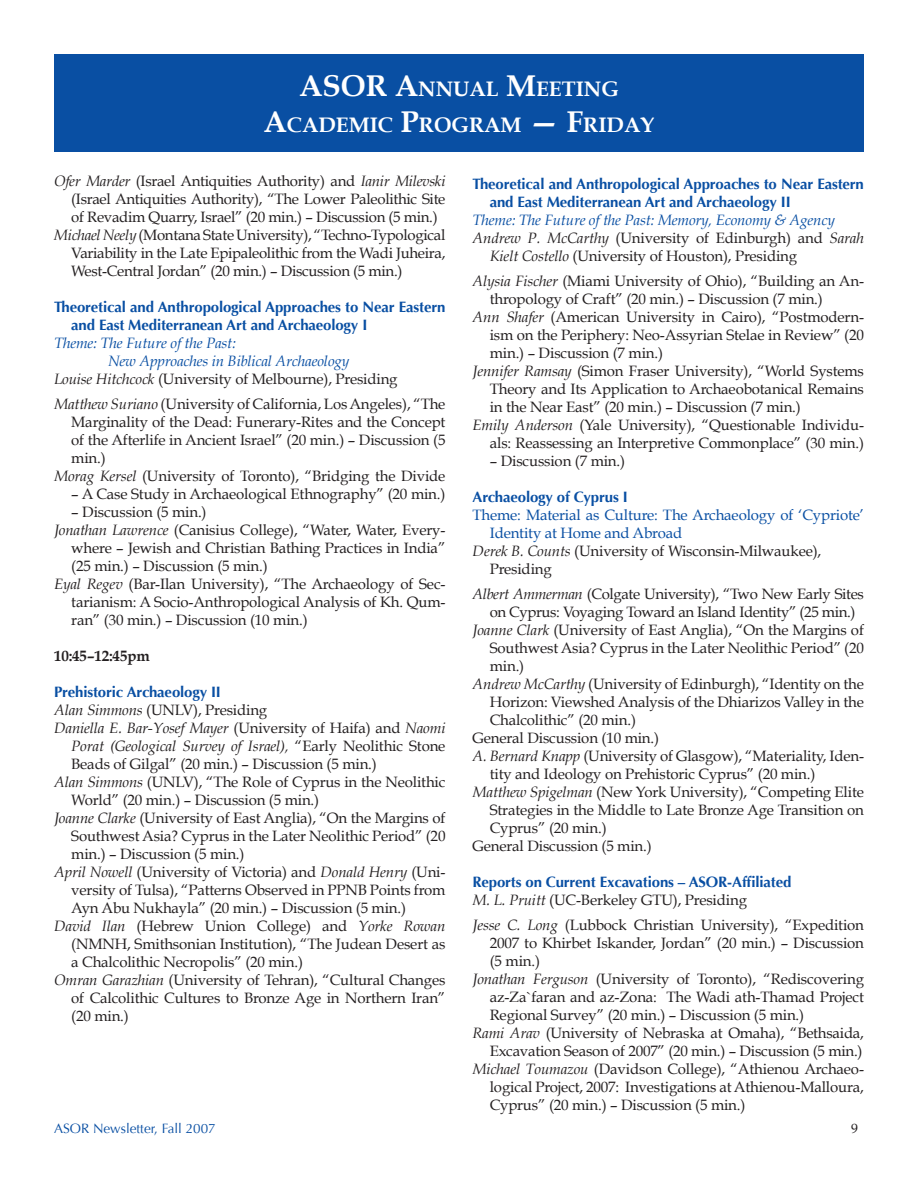
<style>
.page{position:relative;width:918px;height:1188px;background:#fff}
.page>*{position:absolute;margin:0;border:0;box-sizing:border-box;transform-origin:0 0}
.t1{font:700 21px/36px "Book Antiqua";color:#fff;text-align:center}
.t2{font:15px/24.8px "Book Antiqua";letter-spacing:-.01em;color:#231f20}
.t3{font:700 15px/18px "Optima";letter-spacing:-.01em;color:#094fa3}
.t4{font:italic 15px "Book Antiqua";letter-spacing:-.01em;color:#094fa3}
.t5{font:italic 15px "Book Antiqua";letter-spacing:-.01em;color:#231f20}
.t6{font:15px "Book Antiqua";letter-spacing:-.01em;color:#094fa3}
.t7{font:700 15px "Book Antiqua";letter-spacing:-.01em;color:#231f20}
.t8{font:13.5px "Optima";color:#094fa3}
.t9{font:13.5px "Book Antiqua";color:#231f20}
.s1{font-size:30px}
.s2{font-style:italic}
.s3{font-style:normal}
</style>
<div class="page">
<div style="left:54px;top:54px;width:810px;height:98px;background:#094fa3"></div>
<h1 class="t1" style="left:264px;top:71px;width:392px"><span class="s1">ASOR A</span>NNUAL <span class="s1">M</span>EETING<br><span class="s1">A</span>CADEMIC <span class="s1">P</span>ROGRAM <span class="s1">— F</span>RIDAY</h1>
<p class="t2" style="left:54px;top:169px;width:393px"><span class="s2">Ofer Marder</span> (Israel Antiquities Authority) and <span class="s2">Ianir Milevski</span></p>
<p class="t2" style="left:71px;top:187px;width:376px">(Israel Antiquities Authority), “The Lower Paleolithic Site</p>
<p class="t2" style="left:71px;top:205px;width:368px">of Revadim Quarry, Israel” (20 min.) – Discussion (5 min.)</p>
<p class="t2" style="left:54px;top:223px;width:393px"><span class="s2">Michael Neely</span> (Montana State University), “Techno-Typological</p>
<p class="t2" style="left:71px;top:241px;width:376px">Variability in the Late Epipaleolithic from the Wadi Juheira,</p>
<p class="t2" style="left:71px;top:259px;width:333px">West-Central Jordan” (20 min.) – Discussion (5 min.)</p>
<p class="t3" style="left:71px;top:299px;width:376px;text-indent:-17px">Theoretical and Anthropological Approaches to Near Eastern and East Mediterranean Art and Archaeology I</p>
<p class="t4" style="left:54px;top:335px;width:183px">Theme: The Future of the Past:</p>
<p class="t4" style="left:108px;top:353px;width:243px">New Approaches in Biblical Archaeology</p>
<p class="t2" style="left:54px;top:367px;width:345px"><span class="s2">Louise Hitchcock</span> (University of Melbourne), Presiding</p>
<p class="t2" style="left:54px;top:392px;width:393px"><span class="s2">Matthew Suriano</span> (University of California, Los Angeles), “The</p>
<p class="t2" style="left:71px;top:410px;width:376px">Marginality of the Dead: Funerary-Rites and the Concept</p>
<p class="t2" style="left:71px;top:428px;width:376px">of the Afterlife in Ancient Israel” (20 min.) – Discussion (5</p>
<p class="t2" style="left:71px;top:446px;width:36px">min.)</p>
<p class="t2" style="left:54px;top:464px;width:393px"><span class="s2">Morag Kersel</span> (University of Toronto), “Bridging the Divide</p>
<p class="t2" style="left:71px;top:482px;width:376px">– A Case Study in Archaeological Ethnography” (20 min.)</p>
<p class="t2" style="left:71px;top:500px;width:137px">– Discussion (5 min.)</p>
<p class="t2" style="left:54px;top:518px;width:393px"><span class="s2">Jonathan Lawrence</span> (Canisius College), “Water, Water, Every-</p>
<p class="t2" style="left:71px;top:536px;width:376px">where – Jewish and Christian Bathing Practices in India”</p>
<p class="t2" style="left:71px;top:554px;width:198px">(25 min.) – Discussion (5 min.)</p>
<p class="t2" style="left:54px;top:572px;width:393px"><span class="s2">Eyal Regev</span> (Bar-Ilan University), “The Archaeology of Sec-</p>
<p class="t2" style="left:71px;top:590px;width:376px">tarianism: A Socio-Anthropological Analysis of Kh. Qum-</p>
<p class="t2" style="left:71px;top:608px;width:238px">ran” (30 min.) – Discussion (10 min.)</p>
<p class="t7" style="left:54px;top:647px;width:97px">10:45–12:45pm</p>
<p class="t3" style="left:54px;top:683px;width:168px">Prehistoric Archaeology II</p>
<p class="t2" style="left:54px;top:698px;width:215px"><span class="s2">Alan Simmons</span> (UNLV), Presiding</p>
<p class="t5" style="left:54px;top:719px;width:393px">Daniella E. Bar-Yosef Mayer <span class="s3">(University of Haifa) and</span> Naomi</p>
<p class="t5" style="left:71px;top:737px;width:376px">Porat (Geological Survey of Israel), <span class="s3">“Early Neolithic Stone</span></p>
<p class="t2" style="left:71px;top:752px;width:307px">Beads of Gilgal” (20 min.) – Discussion (5 min.)</p>
<p class="t2" style="left:54px;top:770px;width:393px"><span class="s2">Alan Simmons</span> (UNLV), “The Role of Cyprus in the Neolithic</p>
<p class="t2" style="left:71px;top:788px;width:249px">World” (20 min.) – Discussion (5 min.)</p>
<p class="t2" style="left:54px;top:806px;width:393px"><span class="s2">Joanne Clarke</span> (University of East Anglia), “On the Margins of</p>
<p class="t2" style="left:71px;top:824px;width:376px">Southwest Asia? Cyprus in the Later Neolithic Period” (20</p>
<p class="t2" style="left:71px;top:842px;width:175px">min.) – Discussion (5 min.)</p>
<p class="t2" style="left:54px;top:860px;width:393px"><span class="s2">April Nowell</span> (University of Victoria) and <span class="s2">Donald Henry</span> (Uni-</p>
<p class="t2" style="left:71px;top:878px;width:376px">versity of Tulsa), “Patterns Observed in PPNB Points from</p>
<p class="t2" style="left:71px;top:896px;width:336px">Ayn Abu Nukhayla” (20 min.) – Discussion (5 min.)</p>
<p class="t2" style="left:54px;top:914px;width:393px"><span class="s2">David Ilan</span> (Hebrew Union College) and <span class="s2">Yorke Rowan</span></p>
<p class="t2" style="left:71px;top:932px;width:376px">(NMNH, Smithsonian Institution), “The Judean Desert as</p>
<p class="t2" style="left:71px;top:950px;width:233px">a Chalcolithic Necropolis” (20 min.)</p>
<p class="t2" style="left:54px;top:968px;width:393px"><span class="s2">Omran Garazhian</span> (University of Tehran), “Cultural Changes</p>
<p class="t2" style="left:71px;top:986px;width:376px">of Calcolithic Cultures to Bronze Age in Northern Iran”</p>
<p class="t2" style="left:71px;top:1004px;width:59px">(20 min.)</p>
<p class="t3" style="left:490px;top:175px;width:376px;text-indent:-17px">Theoretical and Anthropological Approaches to Near Eastern and East Mediterranean Art and Archaeology II</p>
<p class="t4" style="left:472px;top:211px;width:364px">Theme: The Future of the Past: Memory, Economy &amp; Agency</p>
<p class="t2" style="left:472px;top:226px;width:393px"><span class="s2">Andrew P. McCarthy</span> (University of Edinburgh) and <span class="s2">Sarah</span></p>
<p class="t2" style="left:490px;top:244px;width:309px"><span class="s2">Kielt Costello</span> (University of Houston), Presiding</p>
<p class="t2" style="left:472px;top:269px;width:393px"><span class="s2">Alysia Fischer</span> (Miami University of Ohio), “Building an An-</p>
<p class="t2" style="left:490px;top:287px;width:335px">thropology of Craft” (20 min.) – Discussion (7 min.)</p>
<p class="t2" style="left:472px;top:305px;width:393px"><span class="s2">Ann Shafer</span> (American University in Cairo), “Postmodern-</p>
<p class="t2" style="left:490px;top:323px;width:376px">ism on the Periphery: Neo-Assyrian Stelae in Review” (20</p>
<p class="t2" style="left:490px;top:341px;width:175px">min.) – Discussion (7 min.)</p>
<p class="t2" style="left:472px;top:359px;width:393px"><span class="s2">Jennifer Ramsay</span> (Simon Fraser University), “World Systems</p>
<p class="t2" style="left:490px;top:377px;width:376px">Theory and Its Application to Archaeobotanical Remains</p>
<p class="t2" style="left:490px;top:395px;width:313px">in the Near East” (20 min.) – Discussion (7 min.)</p>
<p class="t2" style="left:472px;top:413px;width:393px"><span class="s2">Emily Anderson</span> (Yale University), “Questionable Individu-</p>
<p class="t2" style="left:490px;top:431px;width:376px">als: Reassessing an Interpretive Commonplace” (30 min.)</p>
<p class="t2" style="left:490px;top:449px;width:137px">– Discussion (7 min.)</p>
<p class="t3" style="left:472px;top:488px;width:157px">Archaeology of Cyprus I</p>
<p class="t6" style="left:472px;top:506px;width:393px">Theme: Material as Culture: The Archaeology of ‘Cypriote’</p>
<p class="t6" style="left:490px;top:524px;width:194px">Identity at Home and Abroad</p>
<p class="t2" style="left:472px;top:539px;width:350px"><span class="s2">Derek B. Counts</span> (University of Wisconsin-Milwaukee),</p>
<p class="t2" style="left:490px;top:557px;width:64px">Presiding</p>
<p class="t2" style="left:472px;top:582px;width:393px"><span class="s2">Albert Ammerman</span> (Colgate University), “Two New Early Sites</p>
<p class="t2" style="left:490px;top:600px;width:367px">on Cyprus: Voyaging Toward an Island Identity” (25 min.)</p>
<p class="t2" style="left:472px;top:618px;width:393px"><span class="s2">Joanne Clark</span> (University of East Anglia), “On the Margins of</p>
<p class="t2" style="left:490px;top:636px;width:376px">Southwest Asia? Cyprus in the Later Neolithic Period” (20</p>
<p class="t2" style="left:490px;top:654px;width:36px">min.)</p>
<p class="t2" style="left:472px;top:672px;width:393px"><span class="s2">Andrew McCarthy</span> (University of Edinburgh), “Identity on the</p>
<p class="t2" style="left:490px;top:690px;width:376px">Horizon: Viewshed Analysis of the Dhiarizos Valley in the</p>
<p class="t2" style="left:490px;top:708px;width:148px">Chalcolithic” (20 min.)</p>
<p class="t2" style="left:472px;top:726px;width:188px">General Discussion (10 min.)</p>
<p class="t2" style="left:472px;top:744px;width:393px"><span class="s2">A. Bernard Knapp</span> (University of Glasgow), “Materiality, Iden-</p>
<p class="t2" style="left:490px;top:762px;width:327px">tity and Ideology on Prehistoric Cyprus” (20 min.)</p>
<p class="t2" style="left:472px;top:780px;width:393px"><span class="s2">Matthew Spigelman</span> (New York University), “Competing Elite</p>
<p class="t2" style="left:490px;top:798px;width:376px">Strategies in the Middle to Late Bronze Age Transition on</p>
<p class="t2" style="left:490px;top:816px;width:118px">Cyprus” (20 min.)</p>
<p class="t2" style="left:472px;top:834px;width:181px">General Discussion (5 min.)</p>
<p class="t3" style="left:472px;top:873px;width:321px">Reports on Current Excavations – ASOR-Affiliated</p>
<p class="t2" style="left:472px;top:888px;width:393px"><span class="s2">M. L. Pruitt</span> (UC-Berkeley GTU), Presiding<br><span class="s2">Jesse C. Long</span> (Lubbock Christian University), “Expedition</p>
<p class="t2" style="left:490px;top:930px;width:376px">2007 to Khirbet Iskander, Jordan” (20 min.) – Discussion</p>
<p class="t2" style="left:490px;top:948px;width:52px">(5 min.)</p>
<p class="t2" style="left:472px;top:966px;width:393px"><span class="s2">Jonathan Ferguson</span> (University of Toronto), “Rediscovering</p>
<p class="t2" style="left:490px;top:984px;width:376px">az-Za`faran and az-Zona: The Wadi ath-Thamad Project</p>
<p class="t2" style="left:490px;top:1002px;width:316px">Regional Survey” (20 min.) – Discussion (5 min.)</p>
<p class="t2" style="left:472px;top:1020px;width:393px"><span class="s2">Rami Arav</span> (University of Nebraska at Omaha), “Bethsaida,</p>
<p class="t2" style="left:490px;top:1038px;width:374px">Excavation Season of 2007” (20 min.) – Discussion (5 min.)</p>
<p class="t2" style="left:472px;top:1056px;width:393px"><span class="s2">Michael Toumazou</span> (Davidson College), “Athienou Archaeo-</p>
<p class="t2" style="left:490px;top:1074px;width:376px">logical Project, 2007: Investigations at Athienou-Malloura,</p>
<p class="t2" style="left:490px;top:1092px;width:257px">Cyprus” (20 min.) – Discussion (5 min.)</p>
<p class="t8" style="left:54px;top:1120px;width:163px">ASOR Newsletter, Fall 2007</p>
<p class="t9" style="left:851px;top:1120px;width:8px">9</p>
</div>
